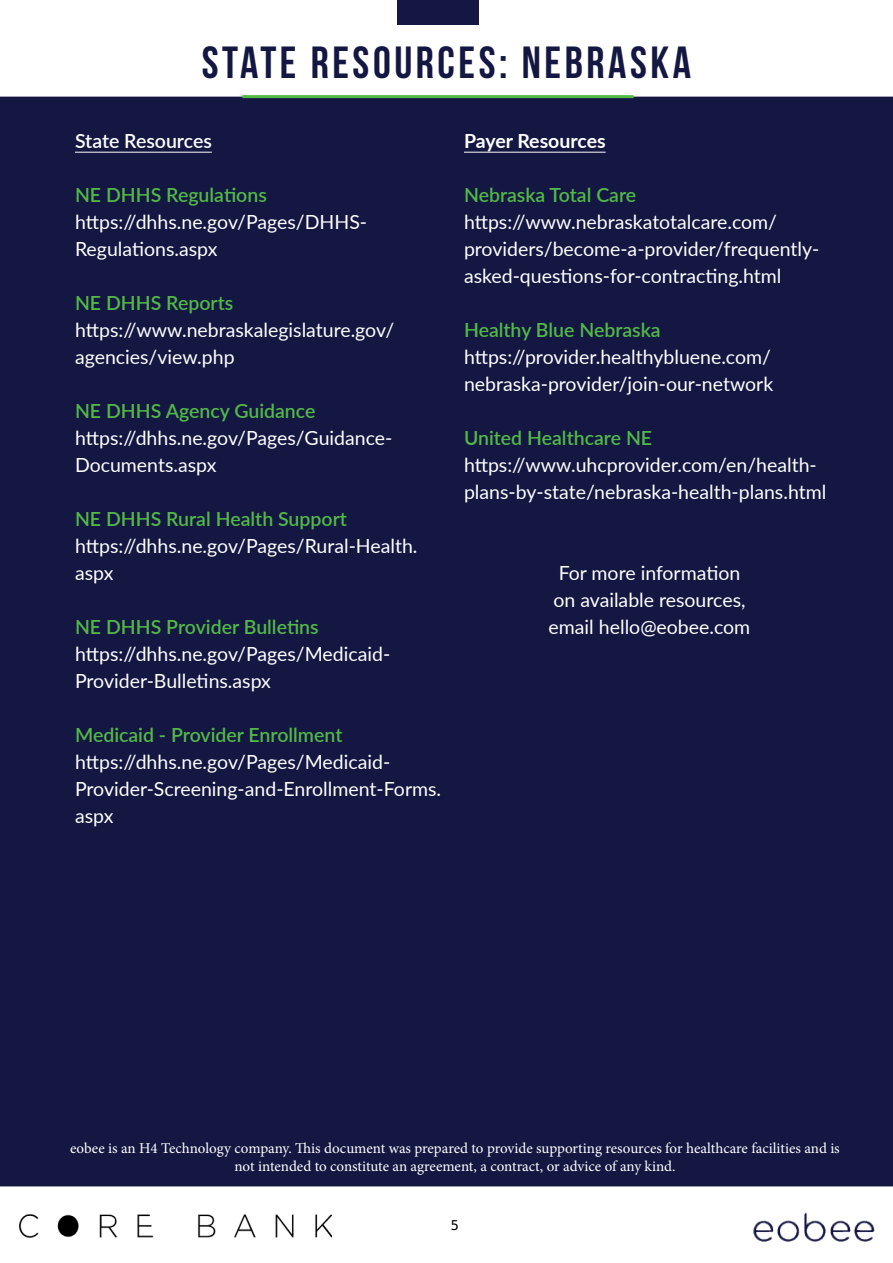
<style>
.page{position:relative;width:893px;height:1263px;background:#fff}
.page>*{position:absolute;margin:0;border:0;box-sizing:border-box;transform-origin:0 0}
.t1{font:45px "Bebas Neue";letter-spacing:.08em;color:#131742}
.t2{font:19.5px/27px "Lato";color:#fff}
.t3{font:600 19.5px "Lato";color:#53b848}
.t4{font:600 19.5px "Lato";color:#fff}
.t5{font:700 19.5px "Lato";letter-spacing:-.005em;color:#fff}
.t6{font:15px/18px "Minion Pro";letter-spacing:-.005em;color:#fff;text-align:center}
.t7{font:13.5px "Hack";color:#000}
</style>
<div class="page">
<div style="left:1px;top:97px;width:891px;height:1089px;background:#131742"></div>
<img style="left:754px;top:1212px;width:120px;height:30px">
<hr style="left:75px;top:152px;width:137px;height:1px;background:#fff">
<hr style="left:464px;top:152px;width:142px;height:1px;background:#fff">
<img style="left:19px;top:1214px;width:312px;height:24px">
<div style="left:397px;top:0;width:82px;height:25px;background:#131742"></div>
<hr style="left:242px;top:95px;width:392px;height:3px;background:#53b848">
<h1 class="t1" style="left:202px;top:38px;width:491px">STATE RESOURCES: NEBRASKA</h1>
<p class="t4" style="left:75px;top:126px;width:138px">State Resources</p>
<p class="t3" style="left:75px;top:180px;width:193px">NE DHHS Regulations</p>
<p class="t2" style="left:75px;top:207px;width:294px">https://dhhs.ne.gov/Pages/DHHS-<br>Regulations.aspx</p>
<p class="t3" style="left:75px;top:288px;width:160px">NE DHHS Reports</p>
<p class="t2" style="left:75px;top:315px;width:321px">https://www.nebraskalegislature.gov/ agencies/view.php</p>
<p class="t3" style="left:75px;top:396px;width:242px">NE DHHS Agency Guidance</p>
<p class="t2" style="left:75px;top:423px;width:319px">https://dhhs.ne.gov/Pages/Guidance-<br>Documents.aspx</p>
<p class="t3" style="left:75px;top:504px;width:273px">NE DHHS Rural Health Support</p>
<p class="t2" style="left:75px;top:531px;width:344px">https://dhhs.ne.gov/Pages/Rural-Health. aspx</p>
<p class="t3" style="left:75px;top:612px;width:245px">NE DHHS Provider Bulletins</p>
<p class="t2" style="left:75px;top:639px;width:317px">https://dhhs.ne.gov/Pages/Medicaid-<br>Provider-Bulletins.aspx</p>
<p class="t3" style="left:75px;top:720px;width:269px">Medicaid - Provider Enrollment</p>
<p class="t2" style="left:75px;top:747px;width:368px">https://dhhs.ne.gov/Pages/Medicaid-<br>Provider-Screening-and-Enrollment-Forms. aspx</p>
<p class="t5" style="left:464px;top:126px;width:143px">Payer Resources</p>
<p class="t3" style="left:464px;top:180px;width:174px">Nebraska Total Care</p>
<p class="t2" style="left:464px;top:207px;width:357px">https://www.nebraskatotalcare.com/ providers/become-a-provider/frequently&shy;asked-questions-for-contracting.html</p>
<p class="t3" style="left:464px;top:315px;width:198px">Healthy Blue Nebraska</p>
<p class="t2" style="left:464px;top:342px;width:311px">https://provider.healthybluene.com/ nebraska-provider/join-our-network</p>
<p class="t3" style="left:464px;top:423px;width:190px">United Healthcare NE</p>
<p class="t2" style="left:464px;top:450px;width:364px">https://www.uhcprovider.com/en/health&shy;plans-by-state/nebraska-health-plans.html</p>
<p class="t2" style="left:549px;top:558px;width:203px;text-align:center">For more information on available resources, email hello@eobee.com</p>
<p class="t6" style="left:70px;top:1140px;width:771px">eobee is an H4 Technology company. This document was prepared to provide supporting resources for healthcare facilities and is not intended to constitute an agreement, a contract, or advice of any kind.</p>
<p class="t7" style="left:451px;top:1216px;width:10px">5</p>
</div>
